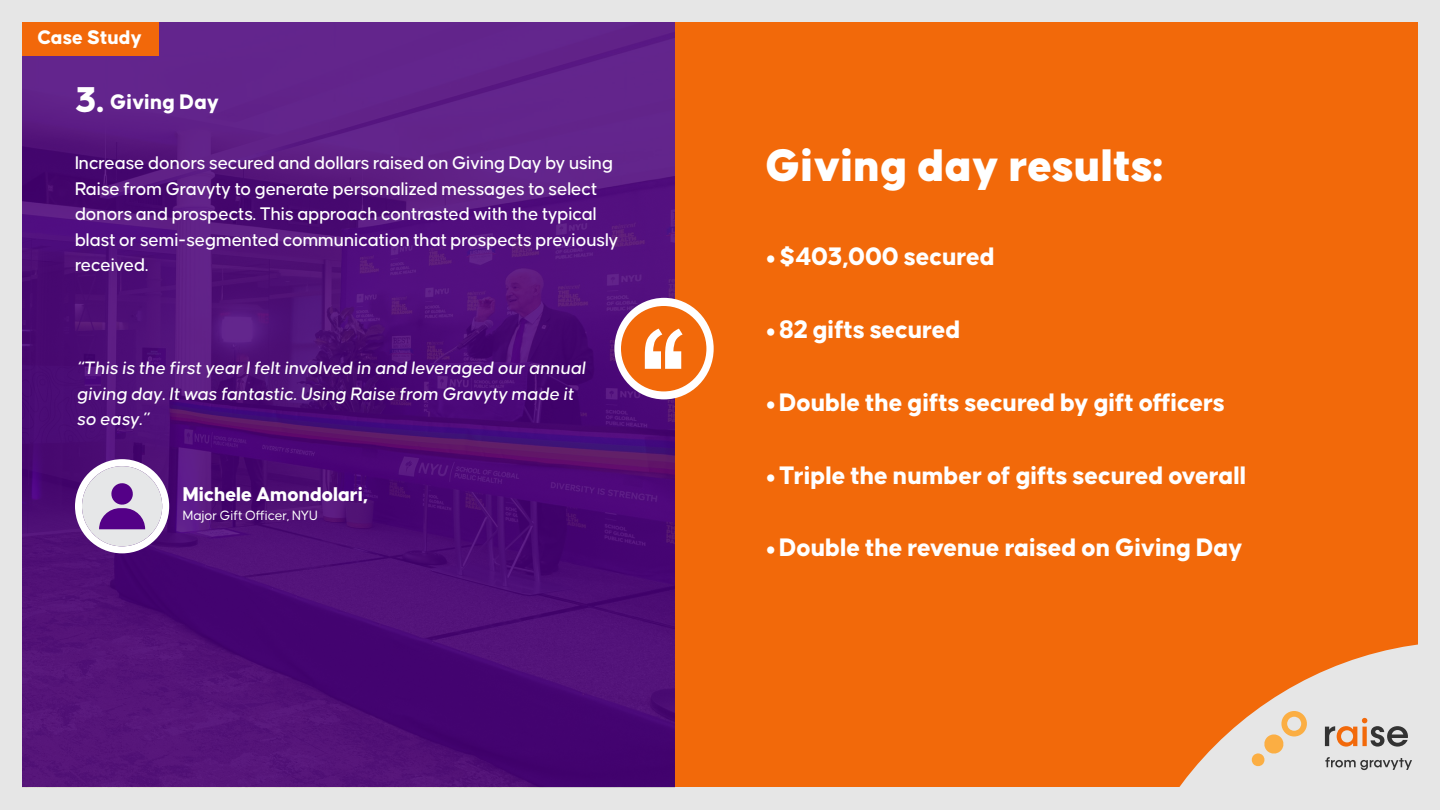
<style>
.page{position:relative;width:1440px;height:810px;background:#e6e6e6}
.page>*{position:absolute;margin:0;border:0;box-sizing:border-box;transform-origin:0 0}
.t1{font:900 48.75px "Causten";color:#fff}
.t2{font:800 38.25px "Causten";color:#fff}
.t3{font:800 27px "Causten";letter-spacing:-.01em;color:#fff}
.t4{font:800 22.5px "Causten";color:#fff}
.t5{font:800 21.23px "Causten";letter-spacing:-.01em;color:#fff}
.t6{font:800 21px "Causten";color:#fff}
.t7{font:500 19.5px/25.5px "Causten";letter-spacing:-.01em;color:#fff}
.t8{font:italic 500 19.2px/25.5px "Causten";color:#fff}
.t9{font:500 18px "Causten";color:#fff}
.t10{font:14.33px "Causten";letter-spacing:-.01em;color:#fff}
.s1{font-family:"Adobe Hebrew";font-weight:400}
</style>
<div class="page">
<img style="left:22px;top:22px;width:653px;height:765px">
<div style="left:75px;top:459px;width:94px;height:94px;border:7px solid #fff;border-radius:50%"></div>
<div style="left:82px;top:466px;width:80px;height:80px;background:#e6e7e8;border-radius:50%"></div>
<svg style="left:99px;top:483px;width:46px;height:46px"></svg>
<div style="left:675px;top:22px;width:743px;height:766px;background:#f2690a"></div>
<div style="left:614px;top:298px;width:100px;height:101px;background:#fff;border-radius:50%"></div>
<div style="left:621px;top:306px;width:85px;height:85px;background:#f2690a;border-radius:50%"></div>
<svg style="left:645px;top:329px;width:38px;height:40px"></svg>
<svg style="left:1111px;top:644px;width:307px;height:144px"></svg>
<svg style="left:1218px;top:711px;width:194px;height:68px"></svg>
<div style="left:22px;top:22px;width:137px;height:34px;background:#f2680a"></div>
<p class="t6" style="left:37px;top:26px;width:106px">Case Study</p>
<h2 class="t2" style="left:75px;top:78px;width:30px">3.</h2>
<p class="t4" style="left:110px;top:89px;width:110px">Giving Day</p>
<p class="t7" style="left:75px;top:150px;width:545px">Increase donors secured and dollars raised on Giving Day by using Raise from Gravyty to generate personalized messages to select donors and prospects. This approach contrasted with the typical blast or semi-segmented communication that prospects previously received.</p>
<p class="t4" style="left:95px;top:213px;width:62px">About</p>
<p class="t8" style="left:77px;top:355px;width:510px">“This is the first year I felt involved in and leveraged our annual giving day It. was fantastic. Using Raise from Gravyty made it so easy “.</p>
<p class="t9" style="left:95px;top:390px;width:325px">with an annual enrollment of 950 students</p>
<p class="t5" style="left:183px;top:482px;width:186px">Michele Amondolari,</p>
<p class="t10" style="left:183px;top:508px;width:137px">Major Gift Officer, NYU</p>
<h1 class="t1" style="left:765px;top:138px;width:400px">Giving day results:</h1>
<h3 class="t3" style="left:765px;top:242px;width:231px"><span class="s1">•</span>$403,000 secured</h3>
<h3 class="t3" style="left:765px;top:314px;width:197px"><span class="s1">•</span>82 gifts secured</h3>
<h3 class="t3" style="left:765px;top:387px;width:461px"><span class="s1">•</span>Double the gifts secured by gift officers</h3>
<h3 class="t3" style="left:765px;top:460px;width:483px"><span class="s1">•</span>Triple the number of gifts secured overall</h3>
<h3 class="t3" style="left:765px;top:533px;width:479px"><span class="s1">•</span>Double the revenue raised on Giving Day</h3>
</div>
